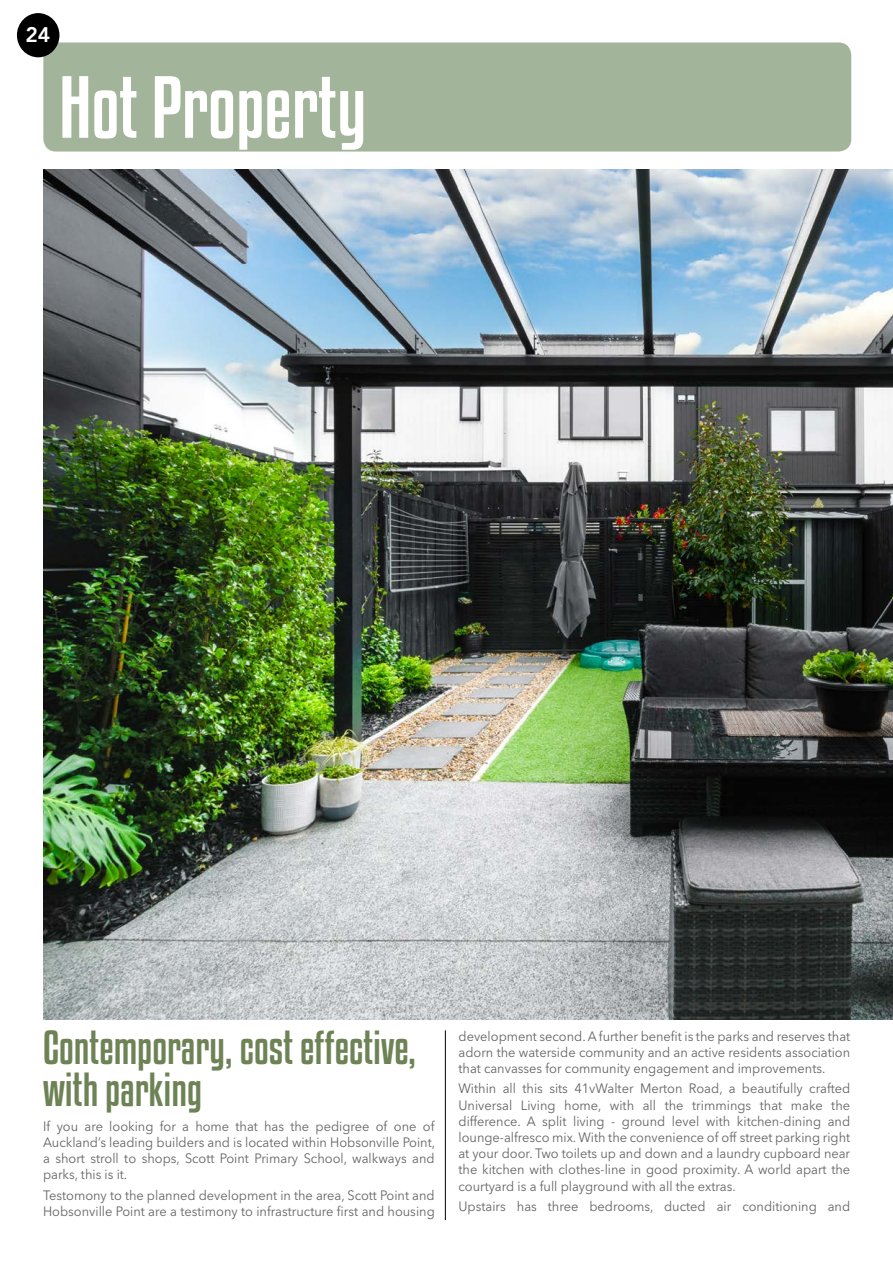
<style>
.page{position:relative;width:893px;height:1263px;background:#fff}
.page>*{position:absolute;margin:0;border:0;box-sizing:border-box;transform-origin:0 0}
.t1{font:78px "Kenyan Coffee Rg";color:#fff}
.t2{font:42px/42px "Kenyan Coffee Rg";color:#6d8255}
.t3{font:800 21px "Avenir LT Std";color:#fff}
.t4{font:13.5px/16.2px "Avenir Next LT Pro";color:#636466;text-align:justify;scale:.95 1}
</style>
<div class="page">
<div style="left:43px;top:42px;width:808px;height:110px;background:#a2b499;border-radius:13px"></div>
<img style="left:43px;top:169px;width:850px;height:850px">
<div style="left:17px;top:13px;width:42px;height:44px;background:#000;border-radius:50%"></div>
<hr style="left:445px;top:1030px;width:1px;height:190px;background:#000">
<p class="t3" style="left:25px;top:22px;width:26px">24</p>
<p class="t1" style="left:59px;top:54px;width:309px">Hot Property</p>
<p class="t2" style="left:43px;top:1024px;width:374px">Contemporary, cost effective, with parking</p>
<p class="t4" style="left:43px;top:1117px;width:414px">If you are looking for a home that has the pedigree of one of Auckland’s leading builders and is located within Hobsonville Point, a short stroll to shops, Scott Point Primary School, walkways and parks, this is it.</p>
<p class="t4" style="left:43px;top:1187px;width:414px">Testomony to the planned development in the area, Scott Point and<br>Hobsonville Point are a testimony to infrastructure first and housing</p>
<p class="t4" style="left:458px;top:1028px;width:414px">development second. A further benefit is the parks and reserves that adorn the waterside community and an active residents association that canvasses for community engagement and improvements.</p>
<p class="t4" style="left:458px;top:1080px;width:414px">Within all this sits 41vWalter Merton Road, a beautifully crafted Universal Living home, with all the trimmings that make the difference. A split living - ground level with kitchen-dining and lounge-alfresco mix. With the convenience of off street parking right at your door. Two toilets up and down and a laundry cupboard near the kitchen with clothes-line in good proximity. A world apart the courtyard is a full playground with all the extras.</p>
<p class="t4" style="left:458px;top:1198px;width:414px">Upstairs has three bedrooms, ducted air conditioning and</p>
</div>
